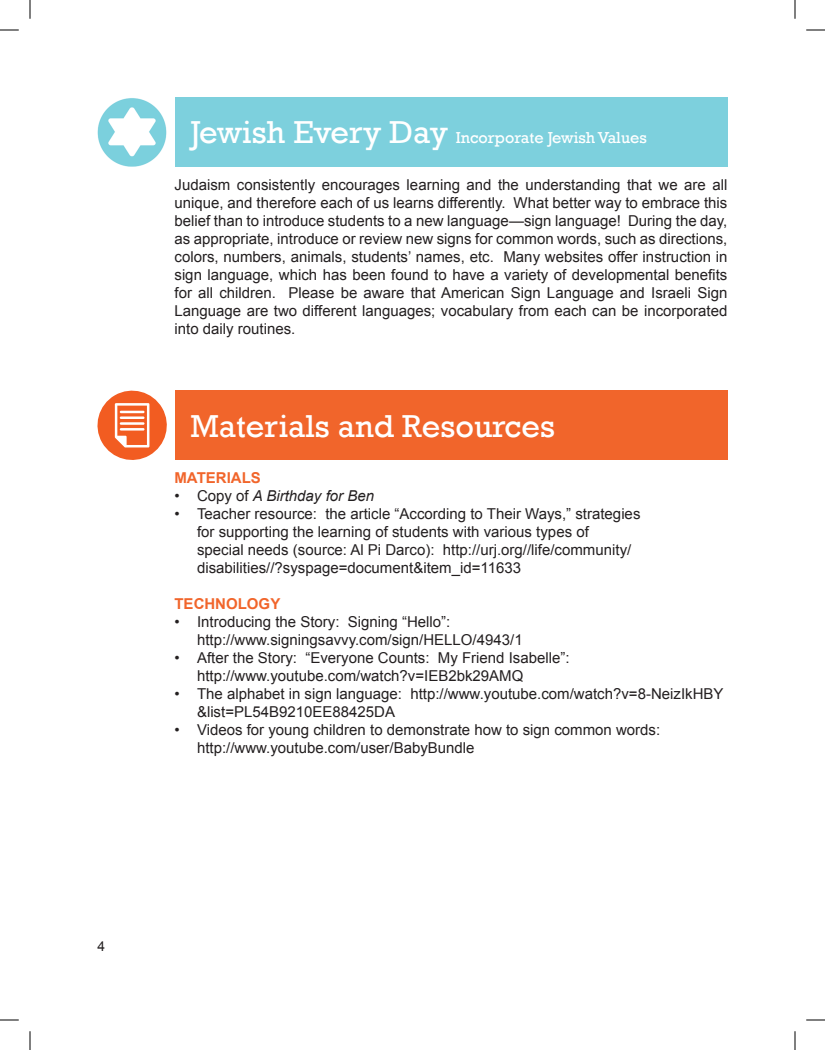
<style>
.page{position:relative;width:825px;height:1050px;background:#fff}
.page>*{position:absolute;margin:0;border:0;box-sizing:border-box;transform-origin:0 0}
.t1{font:32.5px "Rockwell";color:#fff}
.t2{font:16.25px "Rockwell";color:#fff}
.t3{font:15px/18px "Arial";color:#231f20}
.t4{font:italic 15px "Arial";color:#231f20}
.t5{font:700 15px "Arial";color:#f1652b}
.t6{font:13.75px "Arial";color:#231f20}
.s1{font-size:32.5px}
.s2{font-style:normal}
</style>
<div class="page">
<div style="left:175px;top:98px;width:553px;height:69px;background:#7dd0dd"></div>
<img style="left:98px;top:98px;width:69px;height:69px">
<div style="left:175px;top:391px;width:553px;height:69px;background:#f1652b"></div>
<svg style="left:97px;top:390px;width:70px;height:70px"></svg>
<svg style="left:0;top:29px;width:19px;height:2px"></svg>
<svg style="left:806px;top:29px;width:19px;height:2px"></svg>
<svg style="left:0;top:1019px;width:19px;height:2px"></svg>
<svg style="left:806px;top:1019px;width:19px;height:2px"></svg>
<svg style="left:29px;top:0;width:2px;height:19px"></svg>
<svg style="left:29px;top:1031px;width:2px;height:19px"></svg>
<svg style="left:794px;top:0;width:2px;height:19px"></svg>
<svg style="left:794px;top:1031px;width:2px;height:19px"></svg>
<p class="t2" style="left:190px;top:129px;width:458px"><span class="s1">Jewish Every Day</span> Incorporate Jewish Values</p>
<p class="t3" style="left:175px;top:176px;width:554px;text-align:justify">Judaism consistently encourages learning and the understanding that we are all unique, and therefore each of us learns differently. What better way to embrace this belief than to introduce students to a new language—sign language! During the day, as appropriate, introduce or review new signs for common words, such as directions, colors, numbers, animals, students’ names, etc. Many websites offer instruction in sign language, which has been found to have a variety of developmental benefits for all children. Please be aware that American Sign Language and Israeli Sign Language are two different languages; vocabulary from each can be incorporated into daily routines.</p>
<h1 class="t1" style="left:190px;top:407px;width:366px">Materials and Resources</h1>
<p class="t5" style="left:175px;top:468px;width:88px">MATERIALS</p>
<p class="t4" style="left:175px;top:486px;width:201px"><span class="s2">• Copy of</span> A Birthday for Ben</p>
<p class="t3" style="left:197px;top:505px;width:445px;text-indent:-22px">• Teacher resource: the article “According to Their Ways,” strategies for supporting the learning of students with various types of<br>special needs (source: Al Pi Darco): http://urj.org//life/community/ disabilities//?syspage=document&amp;item_id=11633</p>
<p class="t5" style="left:175px;top:594px;width:107px">TECHNOLOGY</p>
<p class="t3" style="left:197px;top:613px;width:327px;text-indent:-22px">• Introducing the Story: Signing “Hello”: http://www.signingsavvy.com/sign/HELLO/4943/1</p>
<p class="t3" style="left:197px;top:649px;width:374px;text-indent:-22px">• After the Story: “Everyone Counts: My Friend Isabelle”: http://www.youtube.com/watch?v=IEB2bk29AMQ</p>
<p class="t3" style="left:197px;top:685px;width:528px;text-indent:-22px">• The alphabet in sign language: http://www.youtube.com/watch?v=8-NeizIkHBY &amp;list=PL54B9210EE88425DA</p>
<p class="t3" style="left:197px;top:721px;width:465px;text-indent:-22px">• Videos for young children to demonstrate how to sign common words: http://www.youtube.com/user/BabyBundle</p>
<p class="t6" style="left:98px;top:937px;width:9px">4</p>
</div>
